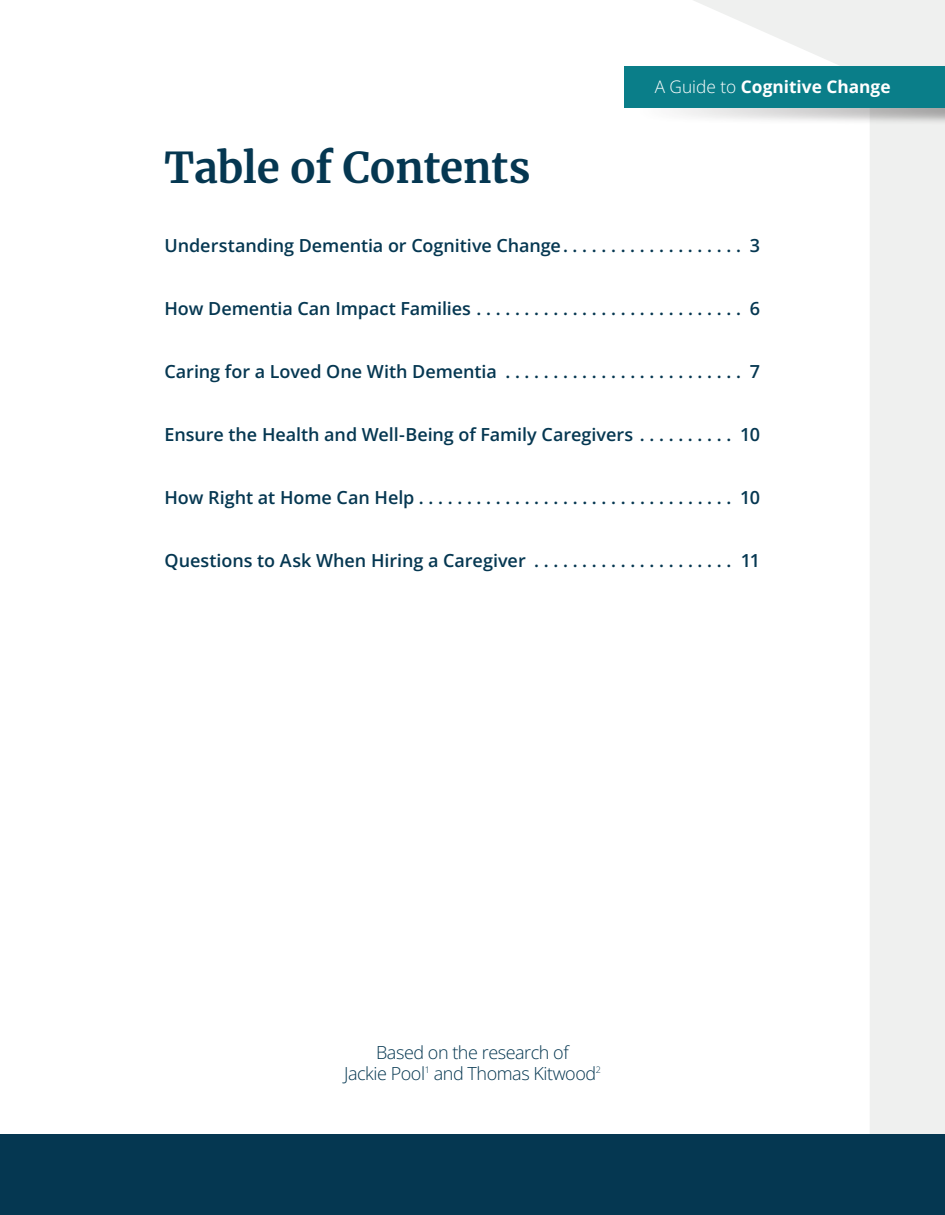
<style>
.page{position:relative;width:945px;height:1215px;background:#fff}
.page>*{position:absolute;margin:0;border:0;box-sizing:border-box;transform-origin:0 0}
.Headline{font:700 42px "Merriweather";letter-spacing:-.01em;color:#053751}
.Headline_2{font:600 18px "Open Sans";letter-spacing:-.005em;color:#053751}
.t1{font:300 18px/21.6px "Open Sans";letter-spacing:-.025em;color:#053751;text-align:center}
.t2{font:700 17.25px "Open Sans";color:#fff}
.s1{font-weight:300}
</style>
<div class="page">
<svg style="left:694px;top:0;width:251px;height:1134px"></svg>
<div style="left:873px;top:0;width:72px;height:40px;background:#eff0ef"></div>
<div style="left:632px;top:68px;width:313px;height:57px;background:#231f20;opacity:.5"></div>
<div style="left:624px;top:66px;width:321px;height:42px;background:#0a7e89"></div>
<div style="left:1px;top:1134px;width:944px;height:81px;background:#053751"></div>
<p class="Headline" style="left:165px;top:139px;width:368px">Table of Contents</p>
<p class="t2" style="left:655px;top:75px;width:237px"><span class="s1">A Guide to</span> Cognitive Change</p>
<p class="Headline_2" style="left:165px;top:233px;width:597px">Understanding Dementia or Cognitive Change . . . . . . . . . . . . . . . . . . . 3</p>
<p class="Headline_2" style="left:165px;top:296px;width:597px">How Dementia Can Impact Families . . . . . . . . . . . . . . . . . . . . . . . . . . . . 6</p>
<p class="Headline_2" style="left:165px;top:359px;width:597px">Caring for a Loved One With Dementia . . . . . . . . . . . . . . . . . . . . . . . . . 7</p>
<p class="Headline_2" style="left:165px;top:422px;width:597px">Ensure the Health and Well-Being of Family Caregivers . . . . . . . . . . 10</p>
<p class="Headline_2" style="left:165px;top:485px;width:597px">How Right at Home Can Help . . . . . . . . . . . . . . . . . . . . . . . . . . . . . . . . . 10</p>
<p class="Headline_2" style="left:165px;top:548px;width:597px">Questions to Ask When Hiring a Caregiver . . . . . . . . . . . . . . . . . . . . . 11</p>
<p class="t1" style="left:344px;top:1041px;width:258px">Based on the research of<br>Jackie Pool<sup>1</sup> and Thomas Kitwood<sup>2</sup></p>
</div>
